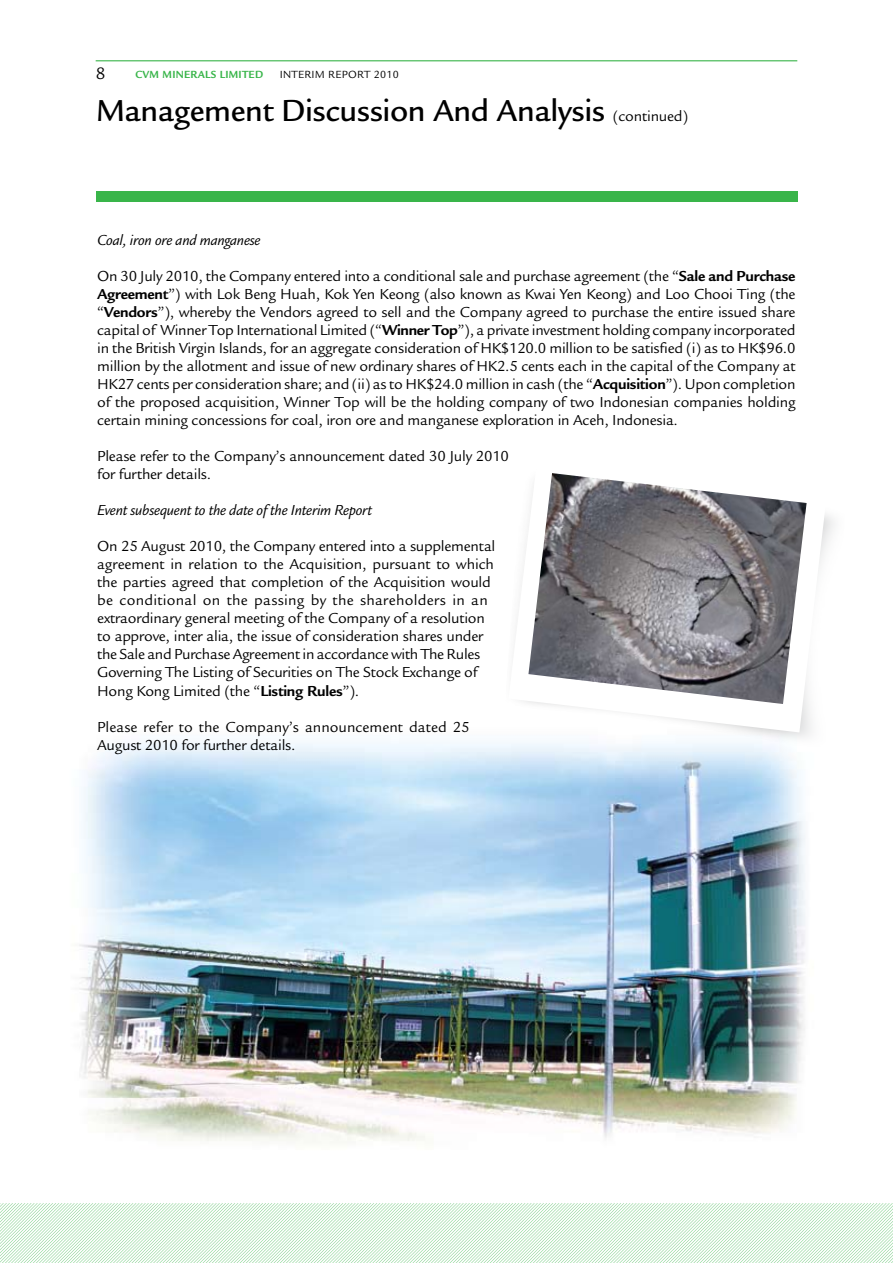
<style>
.page{position:relative;width:893px;height:1263px;background:#fff}
.page>*{position:absolute;margin:0;border:0;box-sizing:border-box;transform-origin:0 0}
.t1{font:500 33px "Legacy Sans";letter-spacing:-.015em;color:#000}
.t2{font:18px "Legacy Sans";color:#000}
.t3{font:15.75px/18px "Legacy Sans";letter-spacing:-.015em;color:#000}
.t4{font:italic 15.75px "Legacy Sans";letter-spacing:-.015em;color:#000}
.t5{font:700 11.25px "Legacy Sans";letter-spacing:.025em;color:#39b54a;scale:.95 1}
.t6{font:11.25px "Legacy Sans";letter-spacing:.025em;color:#000}
.s1{font-weight:400;font-size:15.75px}
.s2{font-weight:700}
</style>
<div class="page">
<svg style="left:0;top:1203px;width:892px;height:60px"></svg>
<hr style="left:96px;top:60px;width:701px;height:1px;background:#39b54a">
<div style="left:96px;top:191px;width:702px;height:10px;background:#39b54a"></div>
<svg style="left:892px;top:1203px;width:1px;height:60px"></svg>
<img style="left:79px;top:742px;width:726px;height:401px">
<img style="left:504px;top:515px;width:331px;height:246px">
<svg style="left:508px;top:514px;width:319px;height:218px"></svg>
<img style="left:528px;top:473px;width:279px;height:231px">
<p class="t2" style="left:96px;top:63px;width:11px">8</p>
<p class="t5" style="left:135px;top:68px;width:136px">CVM Minerals Limited</p>
<p class="t6" style="left:280px;top:68px;width:121px">INTERIM REPORT 2010</p>
<h1 class="t1" style="left:96px;top:92px;width:594px">Management Discussion And Analysis <span class="s1">(continued)</span></h1>
<p class="t4" style="left:97px;top:232px;width:165px">Coal, iron ore and manganese</p>
<p class="t3" style="left:97px;top:268px;width:700px;text-align:justify">On 30 July 2010, the Company entered into a conditional sale and purchase agreement (the “<span class="s2">Sale and Purchase Agreement</span>”) with Lok Beng Huah, Kok Yen Keong (also known as Kwai Yen Keong) and Loo Chooi Ting (the “<span class="s2">Vendors</span>”), whereby the Vendors agreed to sell and the Company agreed to purchase the entire issued share capital of Winner Top International Limited (“<span class="s2">Winner Top</span>”), a private investment holding company incorporated in the British Virgin Islands, for an aggregate consideration of HK$120.0 million to be satisfied (i) as to HK$96.0 million by the allotment and issue of new ordinary shares of HK2.5 cents each in the capital of the Company at HK27 cents per consideration share; and (ii) as to HK$24.0 million in cash (the “<span class="s2">Acquisition</span>”). Upon completion of the proposed acquisition, Winner Top will be the holding company of two Indonesian companies holding certain mining concessions for coal, iron ore and manganese exploration in Aceh, Indonesia.</p>
<p class="t3" style="left:97px;top:448px;width:413px">Please refer to the Company’s announcement dated 30 July 2010 for further details.</p>
<p class="t4" style="left:97px;top:502px;width:276px">Event subsequent to the date of the Interim Report</p>
<p class="t3" style="left:97px;top:538px;width:400px">On 25 August 2010, the Company entered into a supplemental agreement in relation to the Acquisition, pursuant to which the parties agreed that completion of the Acquisition would be conditional on the passing by the shareholders in an extraordinary general meeting of the Company of a resolution to approve, inter alia, the issue of consideration shares under the Sale and Purchase Agreement in accordance with The Rules Governing The Listing of Securities on The Stock Exchange of Hong Kong Limited (the “<span class="s2">Listing Rules</span>”).</p>
<p class="t3" style="left:97px;top:718px;width:374px">Please refer to the Company’s announcement dated 25<br>August 2010 for further details.</p>
</div>
